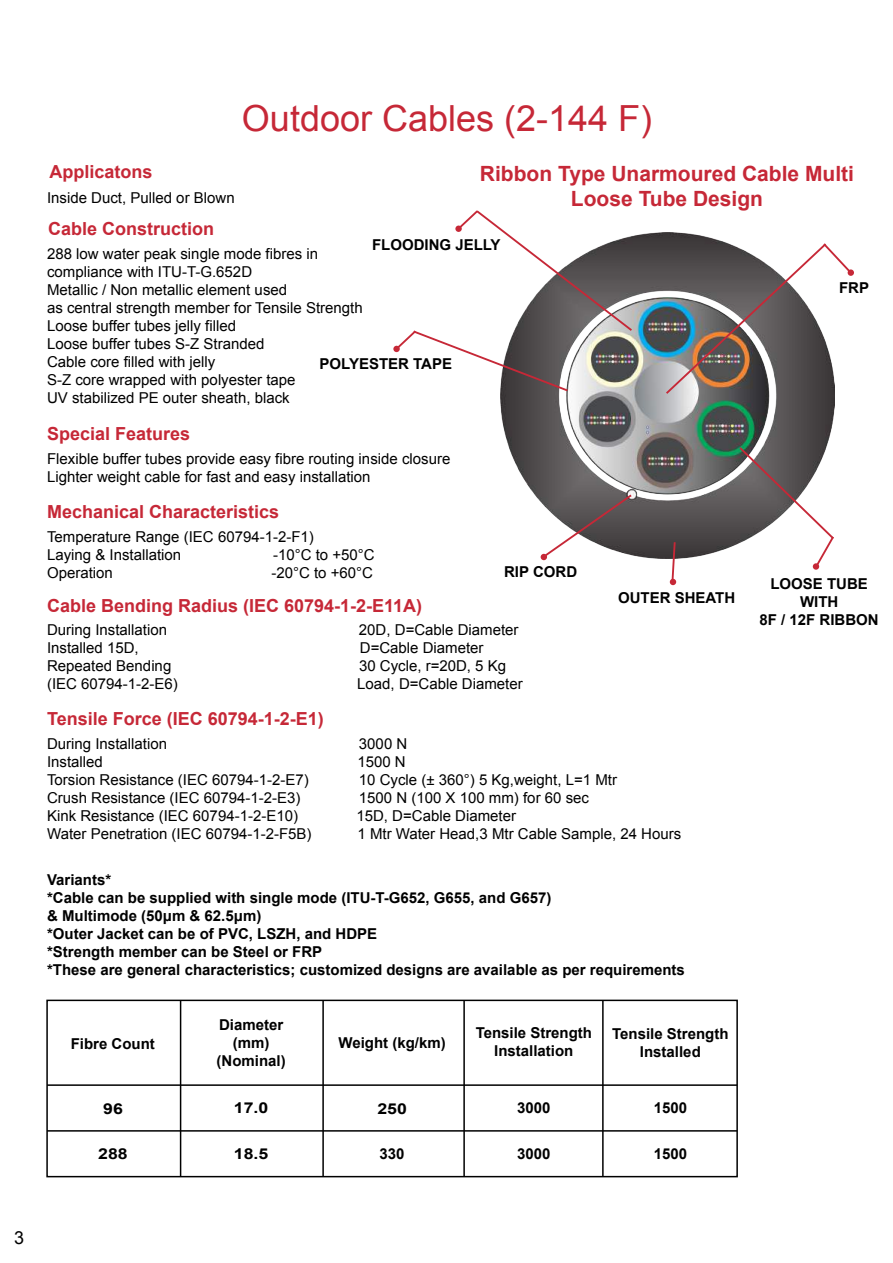
<style>
.page{position:relative;width:893px;height:1263px;background:#fff}
.page>*{position:absolute;margin:0;border:0;box-sizing:border-box;transform-origin:0 0}
.t1{font:36px "Arial";color:#c62837}
.t2{font:700 21px/25.2px "Arial";color:#c62837;text-align:center}
.t3{font:700 18px "Arial";color:#c62837}
.t4{font:18px "Arial";color:#000}
.t5{font:15px/18px "Arial";color:#000}
.t6{font:700 15px/18px "Arial";color:#000;text-align:center}
.t7{font:700 15px "Arial";color:#000;scale:1.18 1}
</style>
<div class="page">
<div style="left:46px;top:999px;width:692px;height:178px;border:2px solid #000"></div>
<hr style="left:180px;top:1000px;width:1px;height:176px;background:#000">
<hr style="left:602px;top:1000px;width:2px;height:176px;background:#000">
<hr style="left:463px;top:1000px;width:2px;height:176px;background:#000">
<hr style="left:322px;top:1000px;width:2px;height:176px;background:#000">
<hr style="left:47px;top:1130px;width:690px;height:1px;background:#000">
<hr style="left:47px;top:1084px;width:690px;height:2px;background:#000">
<img style="left:500px;top:233px;width:334px;height:326px">
<svg style="left:666px;top:243px;width:183px;height:151px"></svg>
<div style="left:848px;top:269px;width:6px;height:7px;background:#c62837;border-radius:50%"></div>
<svg style="left:739px;top:447px;width:95px;height:119px"></svg>
<div style="left:813px;top:563px;width:6px;height:7px;background:#c62837;border-radius:50%"></div>
<svg style="left:670px;top:542px;width:6px;height:43px"></svg>
<svg style="left:397px;top:210px;width:235px;height:181px"></svg>
<div style="left:393px;top:346px;width:7px;height:6px;background:#c62837;border-radius:50%"></div>
<svg style="left:541px;top:495px;width:91px;height:65px"></svg>
<h1 class="t1" style="left:242px;top:95px;width:412px">Outdoor Cables (2-144 F)</h1>
<p class="t3" style="left:50px;top:160px;width:105px">Applicatons</p>
<p class="t5" style="left:47px;top:189px;width:189px">Inside Duct, Pulled or Blown</p>
<p class="t3" style="left:48px;top:217px;width:168px">Cable Construction</p>
<p class="t5" style="left:47px;top:245px;width:317px">288 low water peak single mode fibres in compliance with ITU-T-G.652D<br>Metallic / Non metallic element used<br>as central strength member for Tensile Strength Loose buffer tubes jelly filled<br>Loose buffer tubes S-Z Stranded<br>Cable core filled with jelly<br>S-Z core wrapped with polyester tape<br>UV stabilized PE outer sheath, black</p>
<p class="t3" style="left:47px;top:422px;width:145px">Special Features</p>
<p class="t5" style="left:47px;top:450px;width:405px">Flexible buffer tubes provide easy fibre routing inside closure<br>Lighter weight cable for fast and easy installation</p>
<p class="t3" style="left:47px;top:500px;width:234px">Mechanical Characteristics</p>
<p class="t5" style="left:47px;top:527px;width:268px">Temperature Range (IEC 60794-1-2-F1)<br>Laying &amp; Installation</p>
<h2 class="t2" style="left:480px;top:162px;width:376px">Ribbon Type Unarmoured Cable Multi<br>Loose Tube Design</h2>
<p class="t6" style="left:372px;top:236px;width:130px">FLOODING JELLY</p>
<p class="t6" style="left:839px;top:280px;width:32px">FRP</p>
<p class="t6" style="left:320px;top:356px;width:134px">POLYESTER TAPE</p>
<p class="t5" style="left:273px;top:545px;width:103px">-10°C to +50°C</p>
<p class="t5" style="left:47px;top:563px;width:67px">Operation</p>
<p class="t5" style="left:271px;top:563px;width:103px">-20°C to +60°C</p>
<p class="t3" style="left:47px;top:593px;width:377px">Cable Bending Radius (IEC 60794-1-2-E11A)</p>
<p class="t6" style="left:504px;top:564px;width:75px">RIP CORD</p>
<p class="t5" style="left:47px;top:620px;width:122px">During Installation</p>
<p class="t5" style="left:359px;top:620px;width:161px">20D, D=Cable Diameter</p>
<p class="t5" style="left:47px;top:638px;width:93px">Installed 15D,</p>
<p class="t5" style="left:360px;top:638px;width:125px">D=Cable Diameter</p>
<p class="t5" style="left:47px;top:656px;width:126px">Repeated Bending</p>
<p class="t5" style="left:359px;top:656px;width:149px">30 Cycle, r=20D, 5 Kg</p>
<p class="t5" style="left:47px;top:674px;width:132px">(IEC 60794-1-2-E6)</p>
<p class="t5" style="left:357px;top:674px;width:167px">Load, D=Cable Diameter</p>
<p class="t6" style="left:618px;top:589px;width:119px">OUTER SHEATH</p>
<p class="t3" style="left:47px;top:707px;width:278px">Tensile Force (IEC 60794-1-2-E1)</p>
<p class="t5" style="left:47px;top:734px;width:122px">During Installation</p>
<p class="t5" style="left:359px;top:734px;width:50px">3000 N</p>
<p class="t5" style="left:47px;top:752px;width:57px">Installed</p>
<p class="t5" style="left:357px;top:752px;width:50px">1500 N</p>
<p class="t5" style="left:47px;top:770px;width:263px">Torsion Resistance (IEC 60794-1-2-E7)</p>
<p class="t5" style="left:359px;top:770px;width:260px">10 Cycle (± 360°) 5 Kg,weight, L=1 Mtr</p>
<p class="t5" style="left:47px;top:788px;width:255px">Crush Resistance (IEC 60794-1-2-E3)</p>
<p class="t5" style="left:359px;top:788px;width:232px">1500 N (100 X 100 mm) for 60 sec</p>
<p class="t5" style="left:47px;top:806px;width:252px">Kink Resistance (IEC 60794-1-2-E10)</p>
<p class="t5" style="left:356px;top:806px;width:161px">15D, D=Cable Diameter</p>
<p class="t5" style="left:47px;top:824px;width:266px">Water Penetration (IEC 60794-1-2-F5B)</p>
<p class="t5" style="left:357px;top:824px;width:325px">1 Mtr Water Head,3 Mtr Cable Sample, 24 Hours</p>
<p class="t6" style="left:47px;top:871px;width:639px;text-align:left">Variants*<br>*Cable can be supplied with single mode (ITU-T-G652, G655, and G657)<br>&amp; Multimode (50μm &amp; 62.5μm)<br>*Outer Jacket can be of PVC, LSZH, and HDPE<br>*Strength member can be Steel or FRP<br>*These are general characteristics; customized designs are available as per requirements</p>
<p class="t6" style="left:71px;top:1035px;width:86px">Fibre Count</p>
<p class="t7" style="left:103px;top:1098px;width:18px">96</p>
<p class="t7" style="left:98px;top:1143px;width:27px">288</p>
<p class="t6" style="left:217px;top:1016px;width:71px">Diameter (mm) (Nominal)</p>
<p class="t7" style="left:234px;top:1098px;width:31px">17.0</p>
<p class="t7" style="left:234px;top:1143px;width:31px">18.5</p>
<p class="t6" style="left:338px;top:1034px;width:109px">Weight (kg/km)</p>
<p class="t6" style="left:476px;top:1025px;width:118px">Tensile Strength<br>Installation</p>
<p class="t6" style="left:612px;top:1025px;width:118px">Tensile Strength<br>Installed</p>
<p class="t7" style="left:377px;top:1098px;width:27px">250</p>
<p class="t6" style="left:380px;top:1145px;width:27px">330</p>
<p class="t6" style="left:517px;top:1099px;width:35px">3000</p>
<p class="t6" style="left:517px;top:1145px;width:35px">3000</p>
<p class="t6" style="left:654px;top:1099px;width:35px">1500</p>
<p class="t6" style="left:654px;top:1145px;width:35px">1500</p>
<p class="t6" style="left:760px;top:575px;width:121px">LOOSE TUBE<br>WITH<br>8F / 12F RIBBON</p>
<p class="t4" style="left:14px;top:1226px;width:12px">3</p>
</div>
